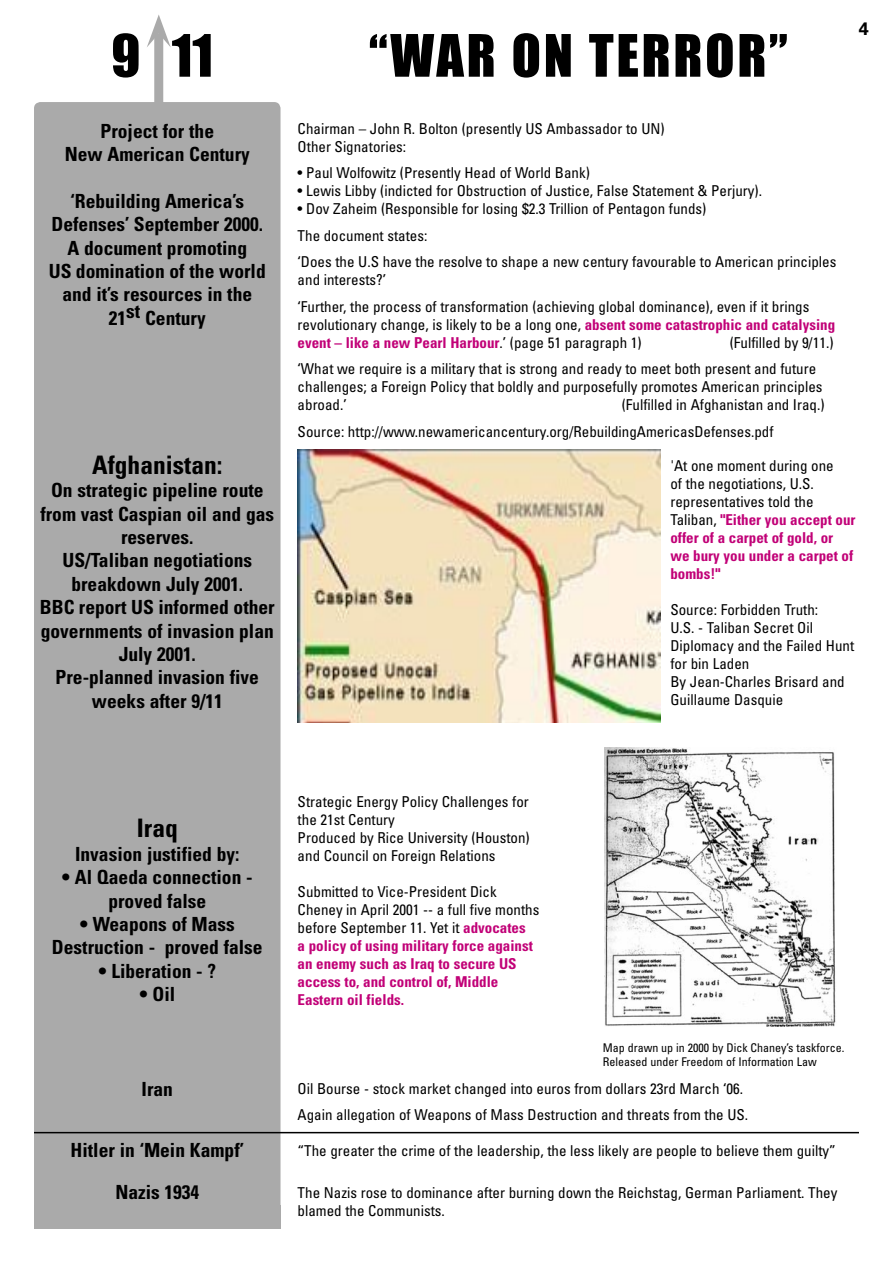
<style>
.page{position:relative;width:893px;height:1263px;background:#fff}
.page>*{position:absolute;margin:0;border:0;box-sizing:border-box;transform-origin:0 0}
.t1{font:54px "Impact";letter-spacing:.05em;color:#000}
.Univers67_13pt{font:700 condensed 25.5px "Univers";color:#000}
.Univers67_13pt-2{font:700 condensed 19.5px/23.4px "Univers";color:#000;text-align:center}
.t2{font:700 18px "Univers";color:#000}
.Univers_57_Condensed_10pt{font:condensed 15px/18px "Univers";color:#000}
.Univers_57_Condensed_10pt-2{font:700 condensed 15px/18px "Univers";color:#c10077}
.Univers_57_Condensed_10pt-3{font:condensed 12px/14.4px "Univers";color:#000}
.s1{font-weight:700;color:#c10077}
.s2{font-weight:400;color:#000}
</style>
<div class="page">
<div style="left:34px;top:102px;width:246px;height:1103px;background:#aaa"></div>
<div style="left:154px;top:34px;width:9px;height:73px;background:#aaa"></div>
<svg style="left:147px;top:15px;width:24px;height:33px"></svg>
<div style="left:34px;top:1205px;width:247px;height:24px;background:#aaa"></div>
<img style="left:298px;top:449px;width:362px;height:273px">
<img style="left:604px;top:747px;width:232px;height:279px">
<hr style="left:34px;top:1132px;width:825px;height:1px;background:#000">
<p class="t1" style="left:111px;top:22px;width:103px">9 11</p>
<p class="Univers67_13pt-2" style="left:101px;top:119px;width:115px">Project for the</p>
<p class="Univers67_13pt-2" style="left:65px;top:142px;width:187px">New American Century</p>
<p class="Univers67_13pt-2" style="left:52px;top:189px;width:213px">‘Rebuilding America’s<br>Defenses’ September 2000.</p>
<p class="Univers67_13pt-2" style="left:49px;top:236px;width:218px">A document promoting<br>US domination of the world and it’s resources in the<br>21st Century</p>
<p class="Univers67_13pt" style="left:92px;top:449px;width:132px">Afghanistan:</p>
<p class="Univers67_13pt-2" style="left:40px;top:478px;width:235px">On strategic pipeline route from vast Caspian oil and gas reserves.</p>
<p class="Univers67_13pt-2" style="left:40px;top:549px;width:236px">US/Taliban negotiations breakdown July 2001.<br>BBC report US informed other governments of invasion plan</p>
<p class="Univers67_13pt-2" style="left:119px;top:642px;width:79px">July 2001.</p>
<p class="Univers67_13pt-2" style="left:56px;top:666px;width:205px">Pre-planned invasion five weeks after 9/11</p>
<p class="t1" style="left:369px;top:22px;width:420px">“WAR ON TERROR”</p>
<p class="t2" style="left:859px;top:18px;width:12px">4</p>
<p class="Univers_57_Condensed_10pt" style="left:298px;top:119px;width:369px">Chairman – John R. Bolton (presently US Ambassador to UN)<br>Other Signatories:</p>
<p class="Univers_57_Condensed_10pt" style="left:298px;top:164px;width:294px">• Paul Wolfowitz (Presently Head of World Bank)</p>
<p class="Univers_57_Condensed_10pt" style="left:298px;top:182px;width:466px">• Lewis Libby (indicted for Obstruction of Justice, False Statement &amp; Perjury).</p>
<p class="Univers_57_Condensed_10pt" style="left:298px;top:200px;width:410px">• Dov Zaheim (Responsible for losing $2.3 Trillion of Pentagon funds)</p>
<p class="Univers_57_Condensed_10pt" style="left:298px;top:226px;width:131px">The document states:</p>
<p class="Univers_57_Condensed_10pt" style="left:298px;top:253px;width:540px">‘Does the U.S have the resolve to shape a new century favourable to American principles and interests?’</p>
<p class="Univers_57_Condensed_10pt" style="left:298px;top:297px;width:539px">‘Further, the process of transformation (achieving global dominance), even if it brings revolutionary change, is likely to be a long one, <span class="s1">absent some catastrophic and catalysing event – like a new Pearl Harbour</span>.’ (page 51 paragraph 1)</p>
<p class="Univers_57_Condensed_10pt" style="left:730px;top:333px;width:105px">(Fulfilled by 9/11.)</p>
<p class="Univers_57_Condensed_10pt" style="left:298px;top:360px;width:526px">‘What we require is a military that is strong and ready to meet both present and future challenges; a Foreign Policy that boldly and purposefully promotes American principles abroad.’</p>
<p class="Univers_57_Condensed_10pt" style="left:622px;top:396px;width:204px">(Fulfilled in Afghanistan and Iraq.)</p>
<p class="Univers_57_Condensed_10pt" style="left:298px;top:422px;width:477px">Source: http://www.newamericancentury.org/RebuildingAmericasDefenses.pdf</p>
<p class="Univers_57_Condensed_10pt" style="left:670px;top:457px;width:187px">'At one moment during one<br>of the negotiations, U.S. representatives told the<br>Taliban, <span class="s1">"Either you accept our offer of a carpet of gold, or we bury you under a carpet of bombs!"</span></p>
<p class="Univers_57_Condensed_10pt" style="left:670px;top:601px;width:149px">Source: Forbidden Truth:</p>
<p class="Univers_57_Condensed_10pt" style="left:670px;top:619px;width:185px">U.S. - Taliban Secret Oil<br>Diplomacy and the Failed Hunt for bin Laden</p>
<p class="Univers_57_Condensed_10pt" style="left:670px;top:673px;width:176px">By Jean-Charles Brisard and<br>Guillaume Dasquie</p>
<p class="Univers67_13pt" style="left:137px;top:813px;width:43px">Iraq</p>
<p class="Univers67_13pt-2" style="left:75px;top:842px;width:166px">Invasion justified by:</p>
<p class="Univers67_13pt-2" style="left:62px;top:865px;width:192px">• Al Qaeda connection - proved false</p>
<p class="Univers67_13pt-2" style="left:52px;top:912px;width:212px">• Weapons of Mass<br>Destruction - proved false</p>
<p class="Univers67_13pt-2" style="left:98px;top:959px;width:119px">• Liberation - ?</p>
<p class="Univers67_13pt-2" style="left:139px;top:982px;width:37px">• Oil</p>
<p class="Univers_57_Condensed_10pt" style="left:298px;top:792px;width:233px">Strategic Energy Policy Challenges for the 21st Century</p>
<p class="Univers_57_Condensed_10pt" style="left:298px;top:828px;width:234px">Produced by Rice University (Houston) and Council on Foreign Relations</p>
<p class="Univers_57_Condensed_10pt-2" style="left:298px;top:883px;width:243px"><span class="s2">Submitted to Vice-President Dick Cheney in April 2001 -- a full five months before September 11. Yet it</span> advocates<br>a policy of using military force against an enemy such as Iraq to secure US access to, and control of, Middle Eastern oil fields.</p>
<p class="Univers_57_Condensed_10pt-3" style="left:603px;top:1040px;width:243px">Map drawn up in 2000 by Dick Chaney’s taskforce.<br>Released under Freedom of Information Law</p>
<p class="Univers67_13pt-2" style="left:142px;top:1078px;width:33px">Iran</p>
<p class="Univers_57_Condensed_10pt" style="left:298px;top:1079px;width:447px">Oil Bourse - stock market changed into euros from dollars 23rd March ‘06.</p>
<p class="Univers_57_Condensed_10pt" style="left:298px;top:1106px;width:452px">Again allegation of Weapons of Mass Destruction and threats from the US.</p>
<p class="Univers67_13pt-2" style="left:71px;top:1138px;width:175px">Hitler in ‘Mein Kampf’</p>
<p class="Univers_57_Condensed_10pt" style="left:298px;top:1141px;width:540px">“The greater the crime of the leadership, the less likely are people to believe them guilty”</p>
<p class="Univers67_13pt-2" style="left:115px;top:1180px;width:85px">Nazis 1934</p>
<p class="Univers_57_Condensed_10pt" style="left:298px;top:1183px;width:541px">The Nazis rose to dominance after burning down the Reichstag, German Parliament. They blamed the Communists.</p>
</div>
